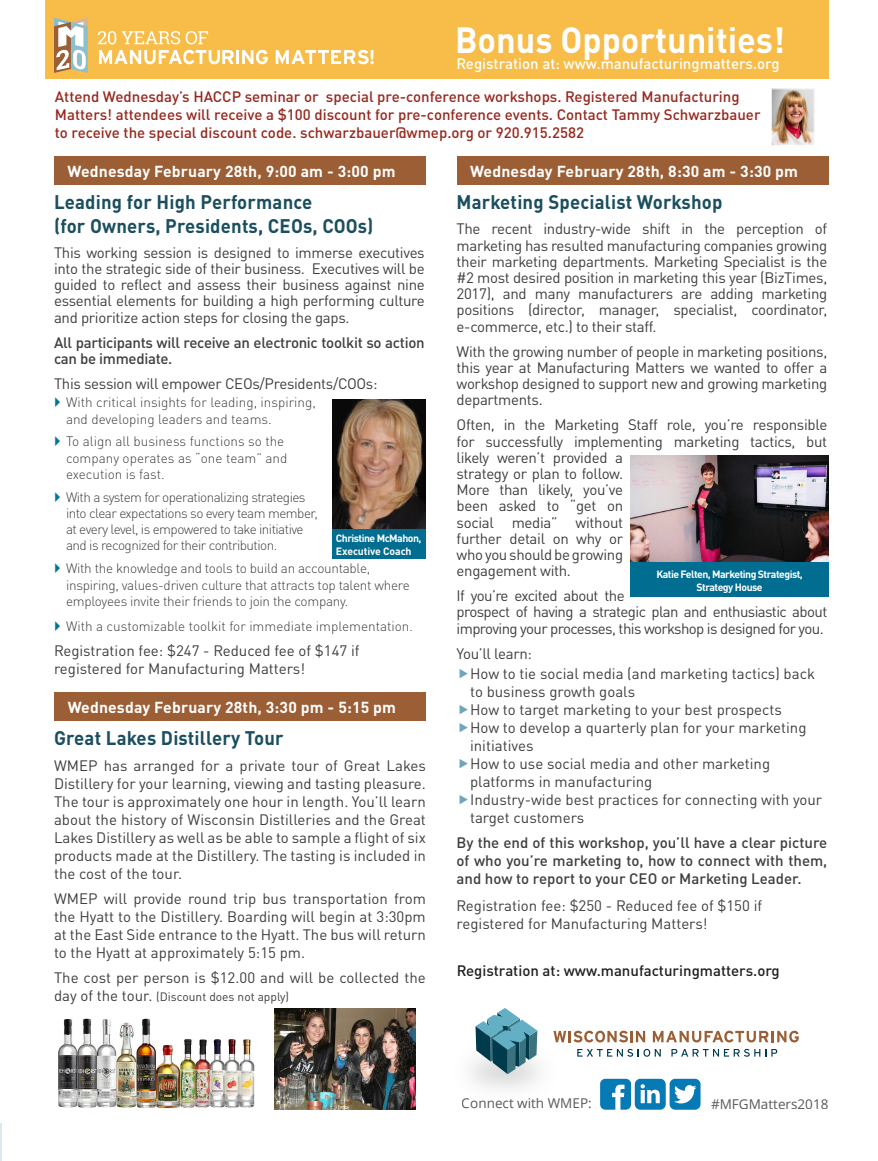
<style>
.page{position:relative;width:878px;height:1161px;background:#fff}
.page>*{position:absolute;margin:0;border:0;box-sizing:border-box;transform-origin:0 0}
.subhead{font:700 36px "DIN Pro";color:#fff;scale:.95 1}
.body{font:700 19.5px/23.4px "DIN Pro";letter-spacing:.01em;color:#1b4f5f;scale:.95 1}
.body-2{font:700 15.75px "DIN Pro";letter-spacing:.01em;color:#fff}
.body-3{font:15px/16.2px "DIN Pro";letter-spacing:-.02em;color:#3e3e3f;text-align:justify}
.body-4{font:15px/18px "DIN Pro";color:#3e3e3f}
.t1{font:500 15px/18px "DIN Pro";color:#97281e}
.body-5{font:500 15px/18px "DIN Pro";letter-spacing:-.02em;color:#3e3e3f;text-align:justify}
.body-6{font:15px/16.2px "DIN Pro";letter-spacing:-.04em;color:#3e3e3f}
.body-7{font:500 15px "DIN Pro";color:#fff}
.body-8{font:500 15px "DIN Pro";color:#231f20}
.t2{font:300 13.5px/16.2px "DIN Pro";color:#3e3e3f}
.t3{font:300 13.5px/16.2px "DIN Pro";letter-spacing:-.04em;color:#3e3e3f}
.t4{font:300 13.5px/16.2px "DIN Pro";letter-spacing:-.02em;color:#3e3e3f}
.t5{font:13.5px "Open Sans";color:#231f20}
.body-9{font:12px "DIN Pro";color:#3e3e3f}
.body-10{font:700 10.5px/12.6px "DIN Pro";letter-spacing:-.05em;color:#fff}
.s1{font-size:15px}
</style>
<div class="page">
<hr style="left:0;top:1124px;width:1px;height:37px;background:#006d91">
<div style="left:45px;top:0;width:783px;height:78px;background:#f8bc49"></div>
<img style="left:470px;top:1035px;width:99px;height:55px">
<svg style="left:475px;top:1008px;width:62px;height:66px"></svg>
<svg style="left:553px;top:1031px;width:92px;height:11px"></svg>
<svg style="left:652px;top:1031px;width:146px;height:12px"></svg>
<svg style="left:577px;top:1049px;width:83px;height:8px"></svg>
<svg style="left:671px;top:1049px;width:106px;height:8px"></svg>
<svg style="left:600px;top:1079px;width:100px;height:31px"></svg>
<svg style="left:99px;top:50px;width:134px;height:14px"></svg>
<hr style="left:236px;top:50px;width:3px;height:14px;background:#fff">
<svg style="left:242px;top:50px;width:26px;height:14px"></svg>
<svg style="left:276px;top:50px;width:98px;height:14px"></svg>
<svg style="left:98px;top:31px;width:18px;height:13px"></svg>
<svg style="left:122px;top:31px;width:86px;height:13px"></svg>
<svg style="left:54px;top:18px;width:34px;height:55px;background:#c4bdad"></svg>
<img style="left:58px;top:1018px;width:197px;height:91px">
<div style="left:456px;top:156px;width:372px;height:29px;background:#9b5e35"></div>
<div style="left:54px;top:156px;width:372px;height:29px;background:#9b5e35"></div>
<img style="left:274px;top:1009px;width:141px;height:101px">
<img style="left:630px;top:455px;width:198px;height:107px">
<img style="left:332px;top:399px;width:94px;height:130px">
<div style="left:332px;top:529px;width:94px;height:30px;background:#006d91"></div>
<div style="left:630px;top:562px;width:198px;height:35px;background:#006d91"></div>
<div style="left:54px;top:692px;width:372px;height:29px;background:#9b5e35"></div>
<img style="left:772px;top:90px;width:40px;height:54px">
<div style="left:770px;top:88px;width:44px;height:58px;border:1px solid #fff"></div>
<p class="subhead" style="left:447px;top:-6px;width:348px">Bonus Opportunities!</p>
<p class="subhead" style="left:455px;top:10px;width:348px">Bonus Opportunities!</p>
<p class="body-7" style="left:456px;top:52px;width:324px">Registration at: www.manufacturingmatters.org</p>
<p class="t1" style="left:55px;top:86px;width:707px">Attend Wednesday’s HACCP seminar or special pre-conference workshops. Registered Manufacturing<br>Matters! attendees will receive a $100 discount for pre-conference events. Contact Tammy Schwarzbauer to receive the special discount code. schwarzbauer@wmep.org or 920.915.2582</p>
<p class="body-2" style="left:68px;top:158px;width:329px">Wednesday February 28th, 9:00 am - 3:00 pm</p>
<p class="body" style="left:54px;top:188px;width:338px">Leading for High Performance<br>(for Owners, Presidents, CEOs, COOs)</p>
<p class="body-3" style="left:54px;top:243px;width:372px">This working session is designed to immerse executives into the strategic side of their business. Executives will be guided to reflect and assess their business against nine essential elements for building a high performing culture and prioritize action steps for closing the gaps.</p>
<p class="body-5" style="left:54px;top:333px;width:372px;line-height:16.2px">All participants will receive an electronic toolkit so action can be immediate.</p>
<p class="body-3" style="left:54px;top:374px;width:325px">This session will empower CEOs/Presidents/COOs:</p>
<p class="t2" style="left:66px;top:393px;width:251px">With critical insights for leading, inspiring, and developing leaders and teams.</p>
<p class="t2" style="left:66px;top:432px;width:223px">To align all business functions so the company operates as “one team” and execution is fast.</p>
<p class="t3" style="left:66px;top:488px;width:253px">With a system for operationalizing strategies into clear expectations so every team member, at every level, is empowered to take initiative and is recognized for their contribution.</p>
<p class="t4" style="left:66px;top:559px;width:345px">With the knowledge and tools to build an accountable, inspiring, values-driven culture that attracts top talent where employees invite their friends to join the company.</p>
<p class="t2" style="left:66px;top:616px;width:348px">With a customizable toolkit for immediate implementation.</p>
<p class="body-4" style="left:54px;top:640px;width:307px">Registration fee: $247 - Reduced fee of $147 if registered for Manufacturing Matters!</p>
<p class="body-10" style="left:336px;top:531px;width:87px">Christine McMahon,<br>Executive Coach</p>
<p class="body-2" style="left:68px;top:694px;width:330px">Wednesday February 28th, 3:30 pm - 5:15 pm</p>
<p class="body" style="left:54px;top:724px;width:243px">Great Lakes Distillery Tour</p>
<p class="body-3" style="left:54px;top:756px;width:373px;line-height:18px">WMEP has arranged for a private tour of Great Lakes Distillery for your learning, viewing and tasting pleasure.<br>The tour is approximately one hour in length. You’ll learn about the history of Wisconsin Distilleries and the Great Lakes Distillery as well as be able to sample a flight of six products made at the Distillery. The tasting is included in the cost of the tour.</p>
<p class="body-3" style="left:54px;top:888px;width:373px;line-height:18px">WMEP will provide round trip bus transportation from the Hyatt to the Distillery. Boarding will begin at 3:30pm at the East Side entrance to the Hyatt. The bus will return to the Hyatt at approximately 5:15 pm.</p>
<p class="body-4" style="left:54px;top:967px;width:373px">The cost per person is $12.00 and will be collected the</p>
<p class="body-9" style="left:54px;top:987px;width:237px"><span class="s1">day of the tour.</span> (Discount does not apply)</p>
<p class="body-2" style="left:470px;top:158px;width:329px">Wednesday February 28th, 8:30 am - 3:30 pm</p>
<p class="body" style="left:456px;top:188px;width:281px">Marketing Specialist Workshop</p>
<p class="body-3" style="left:456px;top:219px;width:372px">The recent industry-wide shift in the perception of marketing has resulted manufacturing companies growing their marketing departments. Marketing Specialist is the #2 most desired position in marketing this year (BizTimes, 2017), and many manufacturers are adding marketing positions (director, manager, specialist, coordinator, e-commerce, etc.) to their staff.</p>
<p class="body-3" style="left:456px;top:342px;width:372px">With the growing number of people in marketing positions, this year at Manufacturing Matters we wanted to offer a workshop designed to support new and growing marketing departments.</p>
<p class="body-3" style="left:456px;top:415px;width:372px;text-align:left">Often, in the Marketing Staff role, you’re responsible for successfully implementing marketing tactics, but likely weren’t provided a<br>strategy or plan to follow.<br>More than likely, you’ve<br>been asked to “get on<br>social media” without<br>further detail on why or<br>who you should be growing<br>engagement with.</p>
<p class="body-6" style="left:456px;top:586px;width:372px">If you’re excited about the<br>prospect of having a strategic plan and enthusiastic about improving your processes, this workshop is designed for you.</p>
<p class="body-3" style="left:456px;top:644px;width:77px">You’ll learn:</p>
<p class="body-4" style="left:470px;top:663px;width:346px">How to tie social media (and marketing tactics) back to business growth goals</p>
<p class="body-4" style="left:470px;top:699px;width:313px">How to target marketing to your best prospects</p>
<p class="body-4" style="left:470px;top:717px;width:338px">How to develop a quarterly plan for your marketing initiatives</p>
<p class="body-4" style="left:470px;top:753px;width:301px">How to use social media and other marketing platforms in manufacturing</p>
<p class="body-4" style="left:470px;top:789px;width:353px">Industry-wide best practices for connecting with your target customers</p>
<p class="body-5" style="left:456px;top:832px;width:372px">By the end of this workshop, you’ll have a clear picture of who you’re marketing to, how to connect with them, and how to report to your CEO or Marketing Leader.</p>
<p class="body-4" style="left:456px;top:895px;width:307px">Registration fee: $250 - Reduced fee of $150 if registered for Manufacturing Matters!</p>
<p class="body-10" style="left:656px;top:567px;width:148px;text-align:center">Katie Felten, Marketing Strategist,<br>Strategy House</p>
<p class="body-8" style="left:457px;top:958px;width:324px">Registration at: www.manufacturingmatters.org</p>
<p class="t5" style="left:461px;top:1094px;width:131px">Connect with WMEP:</p>
<p class="t5" style="left:711px;top:1095px;width:119px">#MFGMatters2018</p>
</div>
